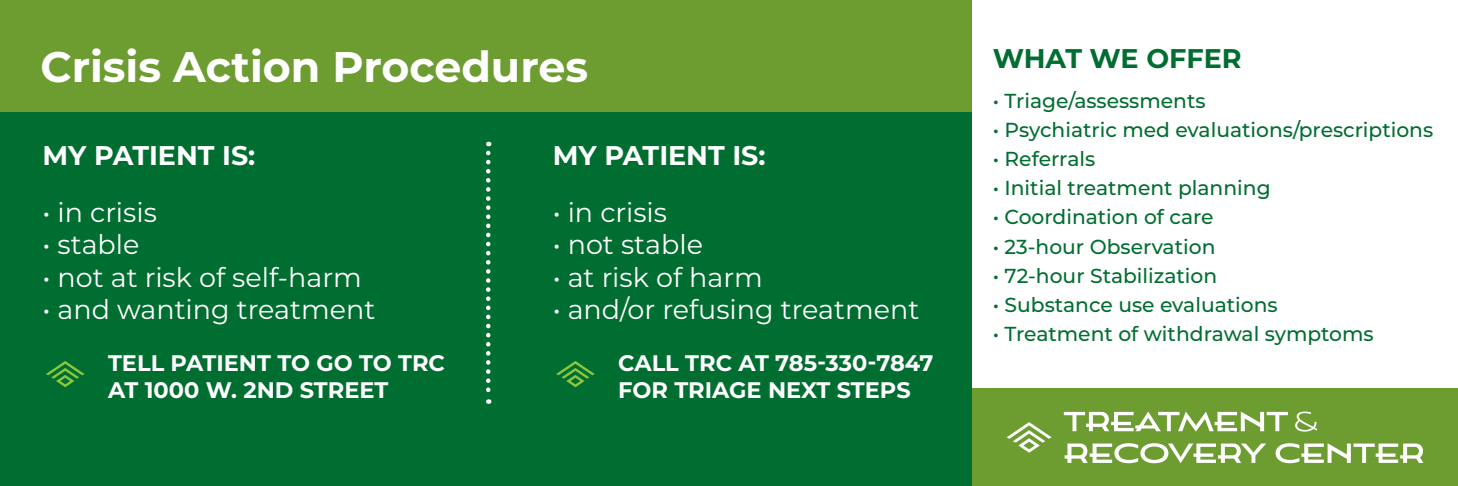
<style>
.page{position:relative;width:1458px;height:486px;background:#fff}
.page>*{position:absolute;margin:0;border:0;box-sizing:border-box;transform-origin:0 0}
.t1{font:700 42.75px "Montserrat";color:#fff}
.t2{font:27px "Montserrat";color:#fff}
.t3{font:700 27px "Montserrat";color:#fff}
.t4{font:700 27px "Montserrat";color:#006e30}
.t5{font:700 22.5px/27px "Montserrat";color:#fff}
.t6{font:500 20.25px "Montserrat";color:#006e30}
</style>
<div class="page">
<div style="left:0;top:0;width:972px;height:486px;background:#006e30"></div>
<div style="left:972px;top:389px;width:486px;height:97px;background:#6d9d31"></div>
<svg style="left:1007px;top:422px;width:45px;height:31px"></svg>
<svg style="left:1064px;top:412px;width:224px;height:20px"></svg>
<svg style="left:1295px;top:412px;width:22px;height:20px"></svg>
<svg style="left:1065px;top:443px;width:201px;height:20px"></svg>
<svg style="left:1276px;top:443px;width:147px;height:20px"></svg>
<div style="left:0;top:0;width:972px;height:111px;background:#6d9d31"></div>
<svg style="left:46px;top:361px;width:39px;height:26px"></svg>
<svg style="left:556px;top:361px;width:39px;height:26px"></svg>
<svg style="left:486px;top:153px;width:4px;height:251px"></svg>
<p class="t1" style="left:40px;top:36px;width:549px">Crisis Action Procedures</p>
<p class="t3" style="left:42px;top:136px;width:214px">MY PATIENT IS:</p>
<p class="t2" style="left:42px;top:194px;width:116px">• in crisis</p>
<p class="t2" style="left:42px;top:226px;width:99px">• stable</p>
<p class="t2" style="left:42px;top:259px;width:321px">• not at risk of self-harm</p>
<p class="t2" style="left:42px;top:291px;width:334px">• and wanting treatment</p>
<p class="t5" style="left:108px;top:349px;width:339px">TELL PATIENT TO GO TO TRC<br>AT 1000 W. 2ND STREET</p>
<p class="t3" style="left:553px;top:136px;width:214px">MY PATIENT IS:</p>
<p class="t2" style="left:553px;top:194px;width:116px">• in crisis</p>
<p class="t2" style="left:553px;top:226px;width:152px">• not stable</p>
<p class="t2" style="left:553px;top:259px;width:212px">• at risk of harm</p>
<p class="t2" style="left:553px;top:291px;width:368px">• and/or refusing treatment</p>
<p class="t5" style="left:618px;top:349px;width:317px">CALL TRC AT 785-330-7847<br>FOR TRIAGE NEXT STEPS</p>
<p class="t4" style="left:993px;top:39px;width:250px">WHAT WE OFFER</p>
<p class="t6" style="left:993px;top:87px;width:214px">• Triage/assessments</p>
<p class="t6" style="left:993px;top:116px;width:442px">• Psychiatric med evaluations/prescriptions</p>
<p class="t6" style="left:993px;top:145px;width:104px">• Referrals</p>
<p class="t6" style="left:993px;top:174px;width:279px">• Initial treatment planning</p>
<p class="t6" style="left:993px;top:203px;width:222px">• Coordination of care</p>
<p class="t6" style="left:993px;top:232px;width:224px">• 23-hour Observation</p>
<p class="t6" style="left:993px;top:261px;width:226px">• 72-hour Stabilization</p>
<p class="t6" style="left:993px;top:291px;width:286px">• Substance use evaluations</p>
<p class="t6" style="left:993px;top:320px;width:382px">• Treatment of withdrawal symptoms</p>
</div>
